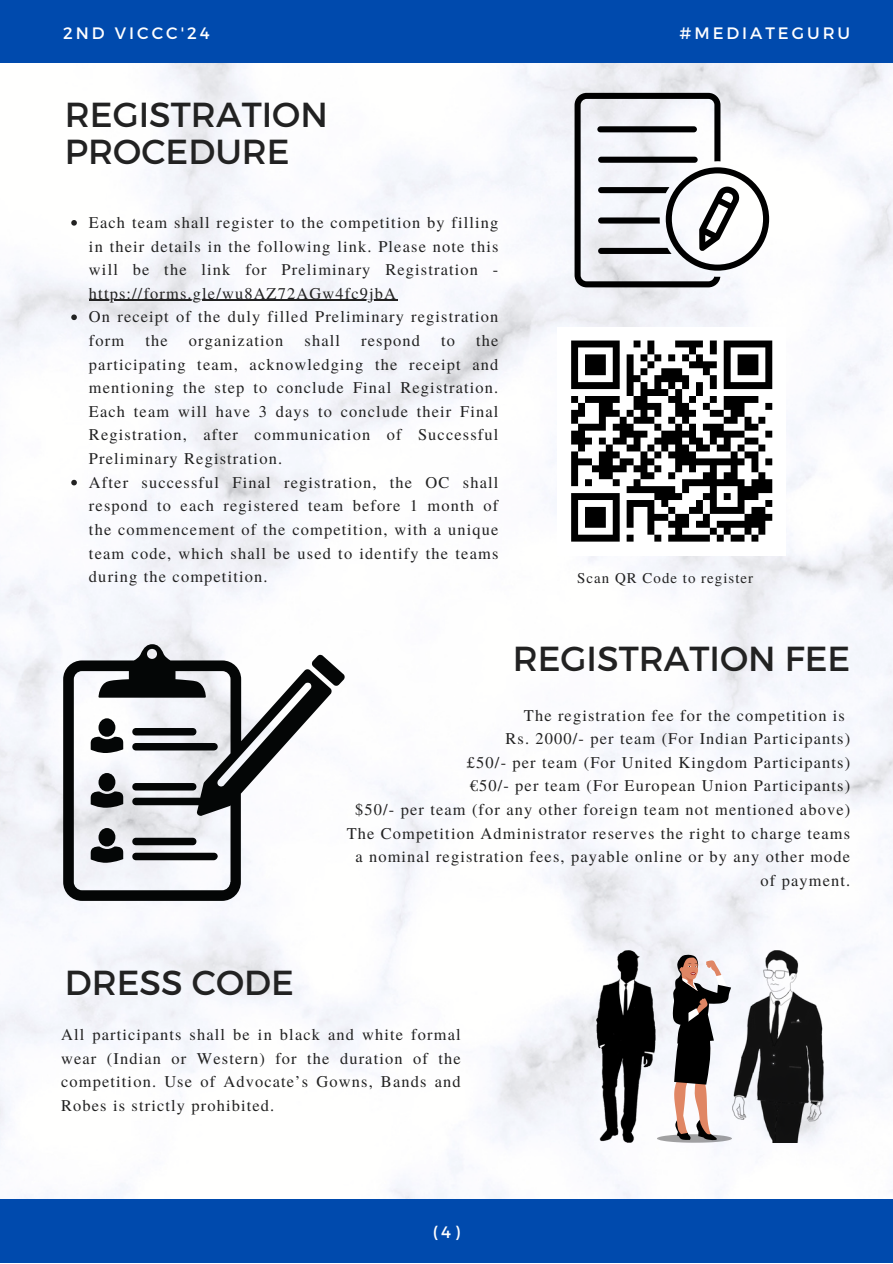
<style>
.page{position:relative;width:893px;height:1264px;background:#fff}
.page>*{position:absolute;margin:0;border:0;box-sizing:border-box;transform-origin:0 0}
.t1{font:34.65px/37px "Montserrat";color:#222}
.t2{font:16.5px "Montserrat";letter-spacing:.18em;color:#fff}
.t3{font:16.35px/23.5px "Te X Gyre Termes";letter-spacing:.07em;color:#222;text-align:justify}
.t4{font:14.85px "Te X Gyre Termes";letter-spacing:.07em;color:#222}
</style>
<div class="page">
<img style="left:0;top:63px;width:892px;height:1136px">
<div style="left:0;top:0;width:892px;height:63px;background:#004aad"></div>
<div style="left:0;top:1199px;width:892px;height:63px;background:#004aad"></div>
<svg style="left:574px;top:93px;width:195px;height:194px"></svg>
<svg style="left:331px;top:655px;width:14px;height:30px"></svg>
<svg style="left:63px;top:644px;width:268px;height:256px"></svg>
<img style="left:596px;top:950px;width:59px;height:192px">
<svg style="left:656px;top:954px;width:76px;height:188px"></svg>
<img style="left:732px;top:950px;width:91px;height:192px">
<svg style="left:71px;top:220px;width:6px;height:6px"></svg>
<hr style="left:89px;top:300px;width:308px;height:1px;background:#222">
<svg style="left:71px;top:314px;width:6px;height:6px"></svg>
<svg style="left:71px;top:480px;width:6px;height:5px"></svg>
<div style="left:557px;top:326px;width:229px;height:229px;background:#fff"></div>
<svg style="left:571px;top:340px;width:202px;height:202px"></svg>
<p class="t2" style="left:63px;top:23px;width:148px">2ND VICCC'24</p>
<p class="t1" style="left:65px;top:95px;width:264px">REGISTRATION<br>PROCEDURE</p>
<p class="t3" style="left:89px;top:210px;width:411px">Each team shall register to the competition by filling in their details in the following link. Please note this will be the link for Preliminary Registration - https://forms.gle/wu8AZ72AGw4fc9jbA</p>
<p class="t3" style="left:89px;top:304px;width:411px">On receipt of the duly filled Preliminary registration form</p>
<p class="t3" style="left:89px;top:328px;width:411px;text-indent:387px">the participating team, acknowledging the receipt and mentioning the step to conclude Final Registration.<br>Each team will have 3 days to conclude their Final Registration, after communication of Successful Preliminary Registration.</p>
<p class="t3" style="left:89px;top:469px;width:411px">After successful Final registration, the OC shall respond to each registered team before 1 month of the commencement of the competition, with a unique team code, which shall be used to identify the teams during the competition.</p>
<p class="t3" style="left:145px;top:328px;width:24px">the</p>
<p class="t3" style="left:189px;top:328px;width:96px">organization</p>
<p class="t3" style="left:304px;top:328px;width:37px">shall</p>
<p class="t3" style="left:361px;top:328px;width:60px">respond</p>
<p class="t3" style="left:441px;top:328px;width:15px">to</p>
<p class="t2" style="left:679px;top:23px;width:172px">#MEDIATEGURU</p>
<p class="t4" style="left:577px;top:567px;width:177px">Scan QR Code to register</p>
<p class="t1" style="left:512px;top:638px;width:339px">REGISTRATION FEE</p>
<p class="t3" style="left:524px;top:702px;width:322px">The registration fee for the competition is</p>
<p class="t3" style="left:505px;top:726px;width:346px">Rs. 2000/- per team (For Indian Participants)</p>
<p class="t3" style="left:467px;top:749px;width:385px">£50/- per team (For United Kingdom Participants)</p>
<p class="t3" style="left:469px;top:773px;width:382px">€50/- per team (For European Union Participants)</p>
<p class="t3" style="left:355px;top:797px;width:496px">$50/- per team (for any other foreign team not mentioned above)</p>
<p class="t3" style="left:346px;top:820px;width:505px;text-align:right">The Competition Administrator reserves the right to charge teams a nominal registration fees, payable online or by any other mode of payment.</p>
<p class="t1" style="left:65px;top:962px;width:230px">DRESS CODE</p>
<p class="t3" style="left:61px;top:1022px;width:401px">All participants shall be in black and white formal wear (Indian or Western) for the duration of the competition. Use of Advocate’s Gowns, Bands and Robes is strictly prohibited.</p>
<p class="t2" style="left:433px;top:1220px;width:28px">(4)</p>
</div>
